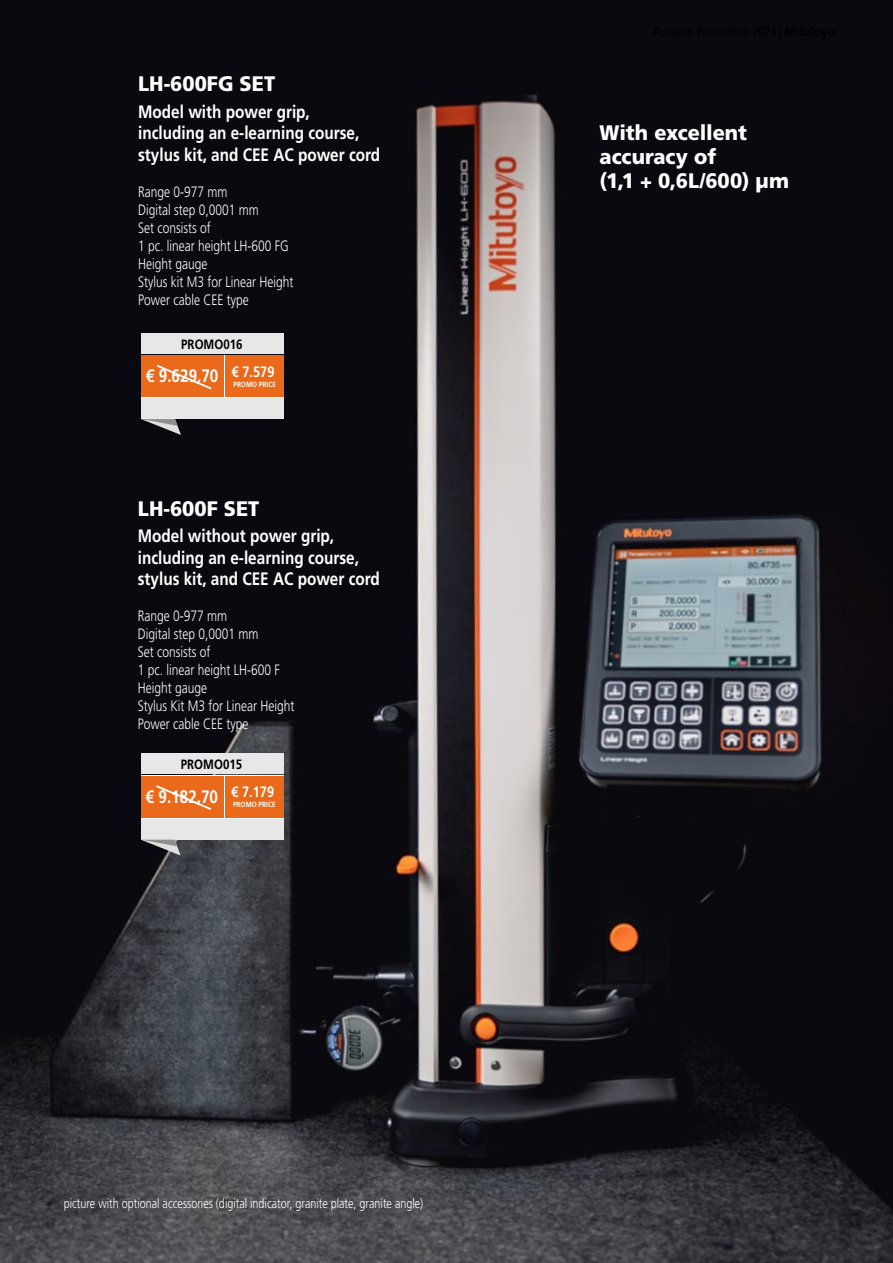
<style>
.page{position:relative;width:893px;height:1263px;background:#fff}
.page>*{position:absolute;margin:0;border:0;box-sizing:border-box;transform-origin:0 0}
.t1{font:900 21px/24px "Mitutoyo Frutiger";color:#fff}
.t2{font:700 18px/21.6px "Mitutoyo Frutiger";color:#fff}
.t3{font:300 15px/18px "Mitutoyo Frutiger";color:#fff}
.t4{font:700 15px "Mitutoyo Frutiger";color:#fff}
.t5{font:300 13.5px "Mitutoyo Frutiger";color:#fff}
.t6{font:700 13.5px "Mitutoyo Frutiger";color:#000}
.t7{font:700 7.5px "Mitutoyo Frutiger";letter-spacing:.01em;color:#fff}
</style>
<div class="page">
<img style="left:0;top:0;width:893px;height:1263px">
<div style="left:141px;top:776px;width:142px;height:43px;background:linear-gradient(to bottom,#ea691a,#ea691a)"></div>
<div style="left:141px;top:776px;width:82px;height:41px;background:#ea691a"></div>
<div style="left:225px;top:776px;width:58px;height:41px;background:#ea691a"></div>
<div style="left:141px;top:819px;width:142px;height:21px;background:#e8e7e8"></div>
<div style="left:141px;top:753px;width:142px;height:21px;background:#e8e7e8"></div>
<svg style="left:141px;top:840px;width:40px;height:15px"></svg>
<svg style="left:156px;top:785px;width:56px;height:25px"></svg>
<div style="left:141px;top:355px;width:143px;height:43px;background:#fff"></div>
<div style="left:141px;top:355px;width:83px;height:42px;background:#ea691a"></div>
<div style="left:225px;top:355px;width:59px;height:42px;background:#ea691a"></div>
<div style="left:141px;top:398px;width:143px;height:21px;background:#e8e7e8"></div>
<div style="left:141px;top:333px;width:143px;height:21px;background:#e8e7e8"></div>
<svg style="left:141px;top:419px;width:40px;height:16px"></svg>
<svg style="left:156px;top:364px;width:56px;height:26px"></svg>
<h1 class="t1" style="left:138px;top:72px;width:138px">LH-600FG SET</h1>
<p class="t2" style="left:138px;top:101px;width:243px">Model with power grip, including an e-learning course, stylus kit, and CEE AC power cord</p>
<p class="t3" style="left:138px;top:183px;width:157px">Range 0-977 mm<br>Digital step 0,0001 mm<br>Set consists of<br>1 pc. linear height LH-600 FG<br>Height gauge<br>Stylus kit M3 for Linear Height<br>Power cable CEE type</p>
<p class="t6" style="left:181px;top:336px;width:63px">PROMO016</p>
<p class="t7" style="left:233px;top:380px;width:44px">PROMO PRICE</p>
<p class="t4" style="left:232px;top:362px;width:44px">€ 7.579</p>
<p class="t2" style="left:146px;top:365px;width:74px">€ 9.629,70</p>
<h1 class="t1" style="left:138px;top:496px;width:123px">LH-600F SET</h1>
<p class="t2" style="left:138px;top:525px;width:243px">Model without power grip, including an e-learning course, stylus kit, and CEE AC power cord</p>
<p class="t3" style="left:138px;top:607px;width:158px">Range 0-977 mm<br>Digital step 0,0001 mm<br>Set consists of<br>1 pc. linear height LH-600 F<br>Height gauge<br>Stylus Kit M3 for Linear Height<br>Power cable CEE type</p>
<p class="t6" style="left:181px;top:756px;width:63px">PROMO015</p>
<p class="t7" style="left:233px;top:800px;width:44px">PROMO PRICE</p>
<p class="t4" style="left:232px;top:783px;width:44px">€ 7.179</p>
<p class="t2" style="left:146px;top:786px;width:74px">€ 9.182,70</p>
<p class="t5" style="left:64px;top:1195px;width:361px">picture with optional accessories (digital indicator, granite plate, granite angle)</p>
<h1 class="t1" style="left:600px;top:120px;width:191px">With excellent accuracy of<br>(1,1 + 0,6L/600) µm</h1>
</div>
